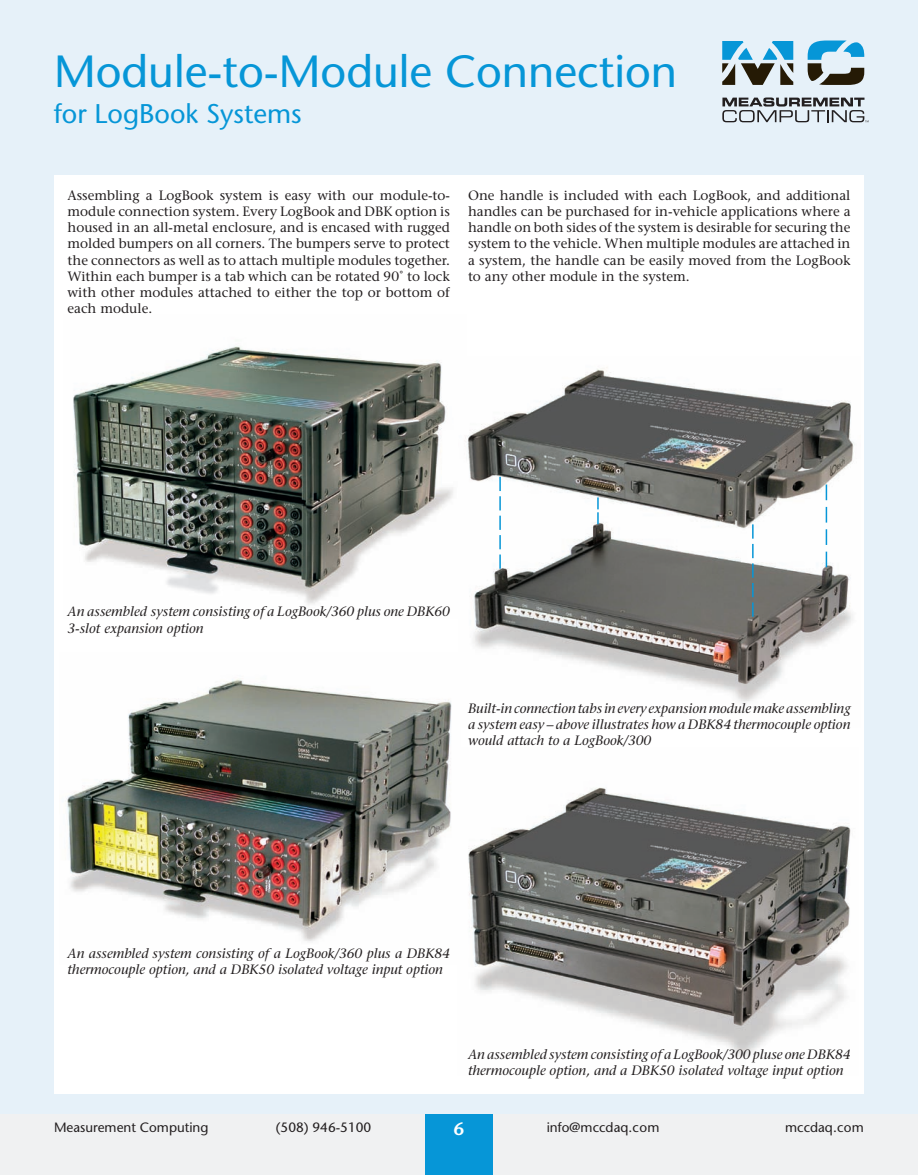
<style>
.page{position:relative;width:918px;height:1175px;background:#fff}
.page>*{position:absolute;margin:0;border:0;box-sizing:border-box;transform-origin:0 0}
.t1{font:45px "Stone Sans";color:#0696d7}
.t2{font:27px "Stone Sans";color:#0696d7}
.t3{font:600 18px "Stone Sans";color:#fff}
.t4{font:13.5px/16.2px "Stone Serif";color:#231f20;text-align:justify}
.t5{font:italic 13.5px/16.2px "Stone Serif";color:#231f20}
.t6{font:13.5px "Stone Sans";color:#231f20}
</style>
<div class="page">
<div style="left:0;top:0;width:918px;height:1174px;background:#e6f1f9"></div>
<div style="left:54px;top:176px;width:810px;height:918px;background:#fff"></div>
<svg style="left:722px;top:97px;width:147px;height:25px"></svg>
<svg style="left:722px;top:41px;width:71px;height:44px"></svg>
<svg style="left:808px;top:40px;width:56px;height:45px"></svg>
<div style="left:0;top:1114px;width:918px;height:60px;background:#f0f1f2"></div>
<div style="left:425px;top:1114px;width:68px;height:60px;background:#0696d7"></div>
<img style="left:468px;top:787px;width:383px;height:270px">
<img style="left:67px;top:679px;width:385px;height:263px">
<img style="left:73px;top:346px;width:380px;height:259px">
<img style="left:465px;top:367px;width:389px;height:336px">
<svg style="left:499px;top:477px;width:2px;height:91px"></svg>
<svg style="left:752px;top:524px;width:2px;height:92px"></svg>
<svg style="left:826px;top:484px;width:1px;height:83px"></svg>
<svg style="left:597px;top:497px;width:2px;height:27px"></svg>
<h1 class="t1" style="left:54px;top:43px;width:625px">Module-to-Module Connection</h1>
<h2 class="t2" style="left:54px;top:96px;width:249px">for LogBook Systems</h2>
<p class="t4" style="left:68px;top:187px;width:384px">Assembling a LogBook system is easy with our module-to&shy;module connection system. Every LogBook and DBK option is housed in an all-metal enclosure, and is encased with rugged molded bumpers on all corners. The bumpers serve to protect the connectors as well as to attach multiple modules together.<br>Within each bumper is a tab which can be rotated 90˚ to lock with other modules attached to either the top or bottom of each module.</p>
<p class="t4" style="left:468px;top:187px;width:384px">One handle is included with each LogBook, and additional handles can be purchased for in-vehicle applications where a handle on both sides of the system is desirable for securing the system to the vehicle. When multiple modules are attached in a system, the handle can be easily moved from the LogBook to any other module in the system.</p>
<p class="t5" style="left:68px;top:603px;width:384px">An assembled system consisting of a LogBook/360 plus one DBK60<br>3-slot expansion option</p>
<p class="t5" style="left:468px;top:700px;width:384px;text-align:justify">Built-in connection tabs in every expansion module make assembling a system easy – above illustrates how a DBK84 thermocouple option would attach to a LogBook/300</p>
<p class="t5" style="left:68px;top:945px;width:384px">An assembled system consisting of a LogBook/360 plus a DBK84 thermocouple option, and a DBK50 isolated voltage input option</p>
<p class="t5" style="left:468px;top:1045px;width:384px">An assembled system consisting of a LogBook/300 pluse one DBK84 thermocouple option, and a DBK50 isolated voltage input option</p>
<p class="t6" style="left:54px;top:1118px;width:156px">Measurement Computing</p>
<p class="t6" style="left:276px;top:1118px;width:97px">(508) 946-5100</p>
<h3 class="t3" style="left:454px;top:1117px;width:12px">6</h3>
<p class="t6" style="left:547px;top:1118px;width:114px">info@mccdaq.com</p>
<p class="t6" style="left:785px;top:1118px;width:80px">mccdaq.com</p>
</div>
